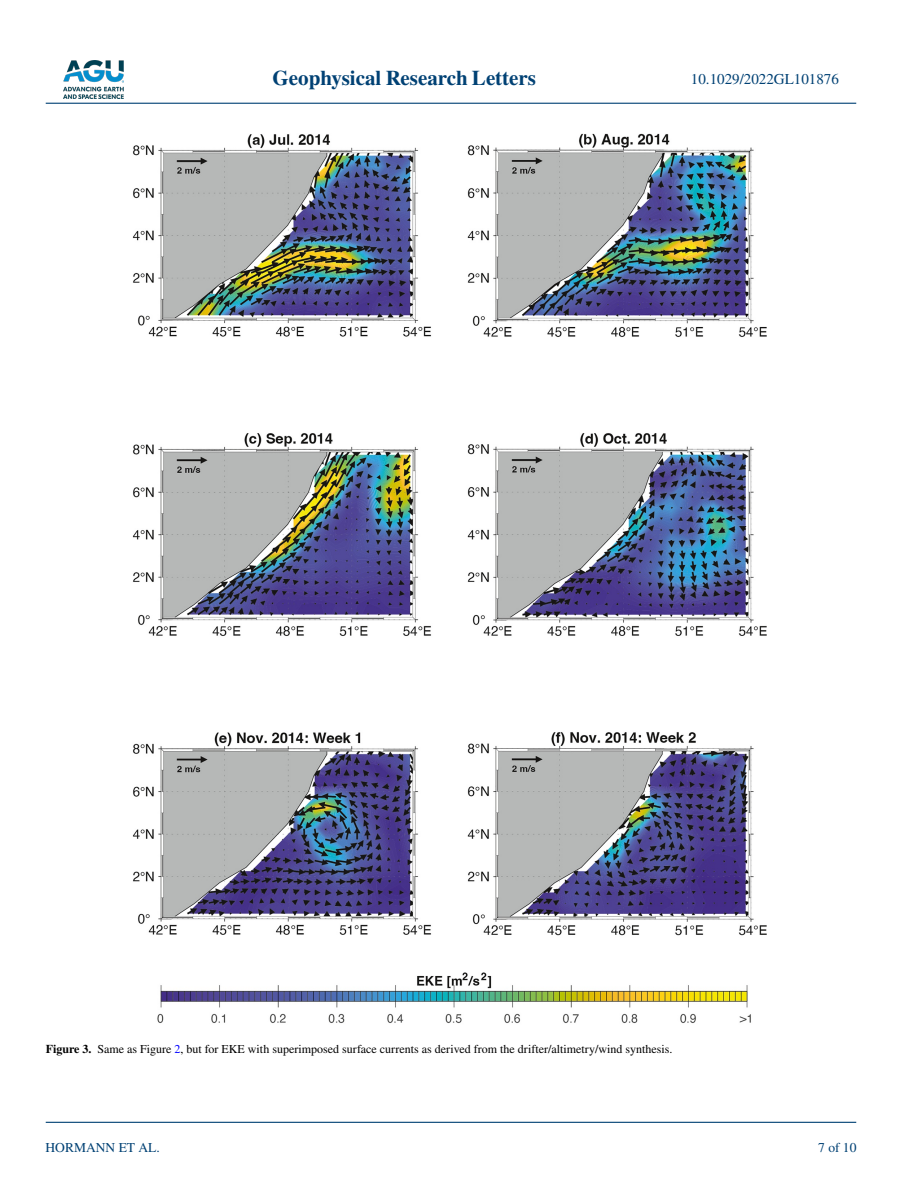
<style>
.page{position:relative;width:902px;height:1183px;background:#fff}
.page>*{position:absolute;margin:0;border:0;box-sizing:border-box;transform-origin:0 0}
.t1{font:700 21px "STIX";color:#004174}
.t2{font:15px "STIX";color:#004174}
.t3{font:13.5px "STIX";color:#004174}
.t4{font:12px "STIX";color:#000}
.s1{font-weight:700}
.s2{color:#00f}
</style>
<div class="page">
<img style="left:63px;top:60px;width:60px;height:39px">
<hr style="left:46px;top:103px;width:810px;height:1px;background:#004174">
<hr style="left:46px;top:1121px;width:810px;height:1px;background:#004174">
<img style="left:133px;top:134px;width:634px;height:889px">
<h1 class="t1" style="left:272px;top:66px;width:265px">Geophysical Research Letters</h1>
<p class="t2" style="left:691px;top:69px;width:149px">10.1029/2022GL101876</p>
<p class="t4" style="left:46px;top:1040px;width:628px"><span class="s1">Figure 3.</span> Same as Figure <span class="s2">2</span>, but for EKE with superimposed surface currents as derived from the drifter/altimetry/wind synthesis.</p>
<p class="t3" style="left:45px;top:1138px;width:116px">HORMANN ET AL.</p>
<p class="t3" style="left:818px;top:1138px;width:40px">7 of 10</p>
</div>
